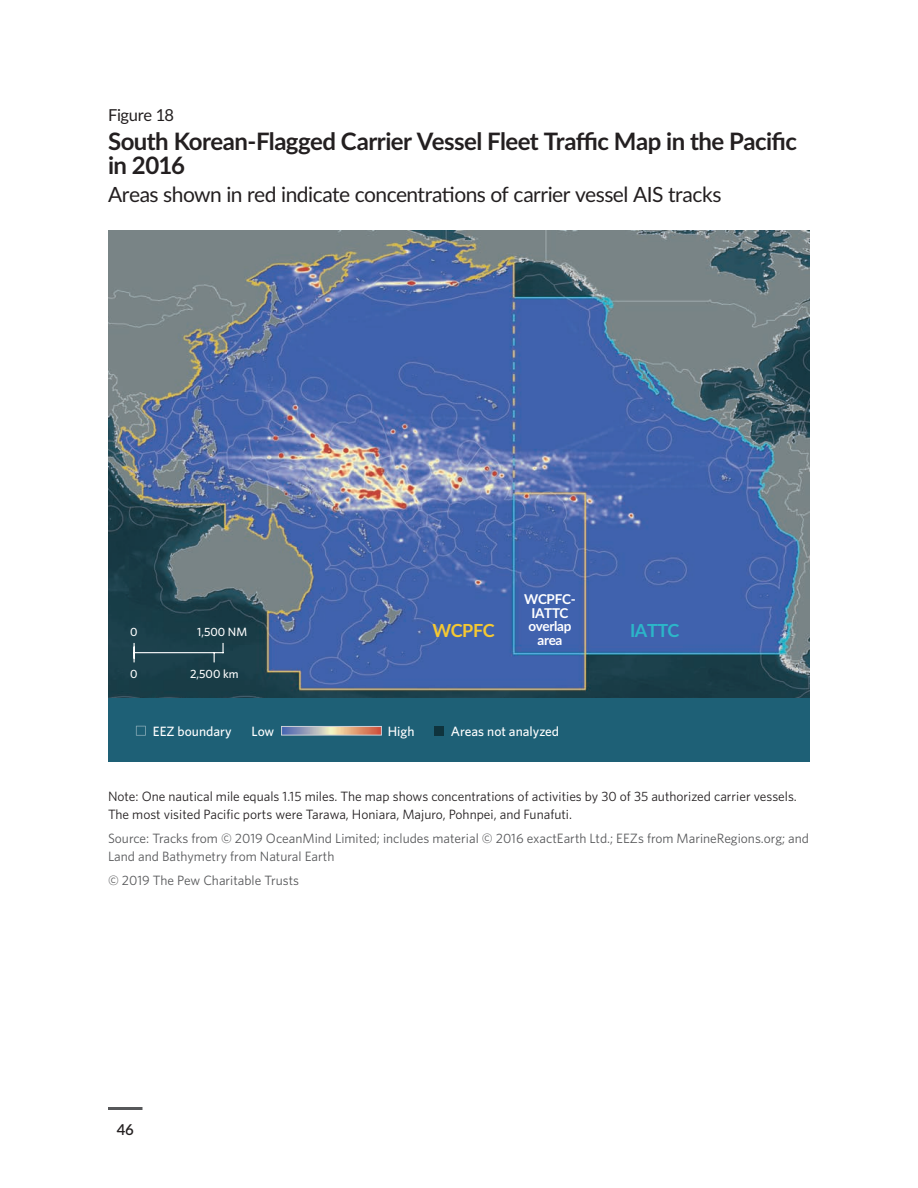
<style>
.page{position:relative;width:918px;height:1188px;background:#fff}
.page>*{position:absolute;margin:0;border:0;box-sizing:border-box;transform-origin:0 0}
.HED{font:700 24px/24px "Lato";letter-spacing:-.02em;color:#231f20}
.DEK{font:21px "Lato";letter-spacing:-.025em;color:#231f20}
.Body{font:700 18px "Lato";letter-spacing:-.025em;color:#f5c832}
.Body-2{font:700 18px "Lato";letter-spacing:-.02em;color:#2cb6c9}
.Figure{font:16.5px "Lato";letter-spacing:-.02em;color:#231f20}
.t1{font:600 15px "Lato";color:#231f20}
.Source{font:13.5px/18px "Whitney";color:#231f20}
.Source-2{font:13.5px/18px "Whitney";color:#57585a}
.Body-3{font:500 13.5px "Whitney";color:#fff}
.Body-4{font:700 13.5px/13.5px "Lato";letter-spacing:-.02em;color:#fff;text-align:center}
.Body-5{font:500 12px "Whitney";color:#fff}
</style>
<div class="page">
<hr style="left:108px;top:1107px;width:34px;height:3px;background:#57585a">
<img style="left:108px;top:230px;width:702px;height:468px">
<div style="left:108px;top:698px;width:702px;height:64px;background:#1e6076"></div>
<svg style="left:136px;top:726px;width:10px;height:10px"></svg>
<svg style="left:281px;top:726px;width:101px;height:10px"></svg>
<div style="left:435px;top:726px;width:9px;height:10px;background:#0f333d"></div>
<hr style="left:134px;top:652px;width:89px;height:1px;background:#fff">
<svg style="left:222px;top:643px;width:2px;height:10px"></svg>
<svg style="left:134px;top:643px;width:1px;height:19px"></svg>
<p class="Figure" style="left:108px;top:103px;width:68px">Figure 18</p>
<p class="HED" style="left:108px;top:128px;width:691px">South Korean-Flagged Carrier Vessel Fleet Traffic Map in the Pacific in 2016</p>
<p class="DEK" style="left:108px;top:180px;width:615px">Areas shown in red indicate concentrations of carrier vessel AIS tracks</p>
<p class="Body-5" style="left:130px;top:624px;width:9px">0</p>
<p class="Body-5" style="left:197px;top:624px;width:52px">1,500 NM</p>
<p class="Body-5" style="left:130px;top:666px;width:9px">0</p>
<p class="Body-5" style="left:190px;top:666px;width:50px">2,500 km</p>
<p class="Body-4" style="left:524px;top:592px;width:53px">WCPFC-<br>IATTC overlap area</p>
<p class="Body" style="left:432px;top:617px;width:64px">WCPFC</p>
<p class="Body-2" style="left:630px;top:617px;width:51px">IATTC</p>
<p class="Body-3" style="left:153px;top:722px;width:80px">EEZ boundary</p>
<p class="Body-3" style="left:252px;top:722px;width:24px">Low</p>
<p class="Body-3" style="left:388px;top:722px;width:28px">High</p>
<p class="Body-3" style="left:451px;top:722px;width:110px">Areas not analyzed</p>
<p class="Source" style="left:108px;top:787px;width:690px">Note: One nautical mile equals 1.15 miles. The map shows concentrations of activities by 30 of 35 authorized carrier vessels.<br>The most visited Pacific ports were Tarawa, Honiara, Majuro, Pohnpei, and Funafuti.</p>
<p class="Source-2" style="left:108px;top:829px;width:703px">Source: Tracks from © 2019 OceanMind Limited; includes material © 2016 exactEarth Ltd.; EEZs from MarineRegions.org; and<br>Land and Bathymetry from Natural Earth</p>
<p class="Source-2" style="left:108px;top:871px;width:193px">© 2019 The Pew Charitable Trusts</p>
<p class="t1" style="left:117px;top:1119px;width:19px">46</p>
</div>
